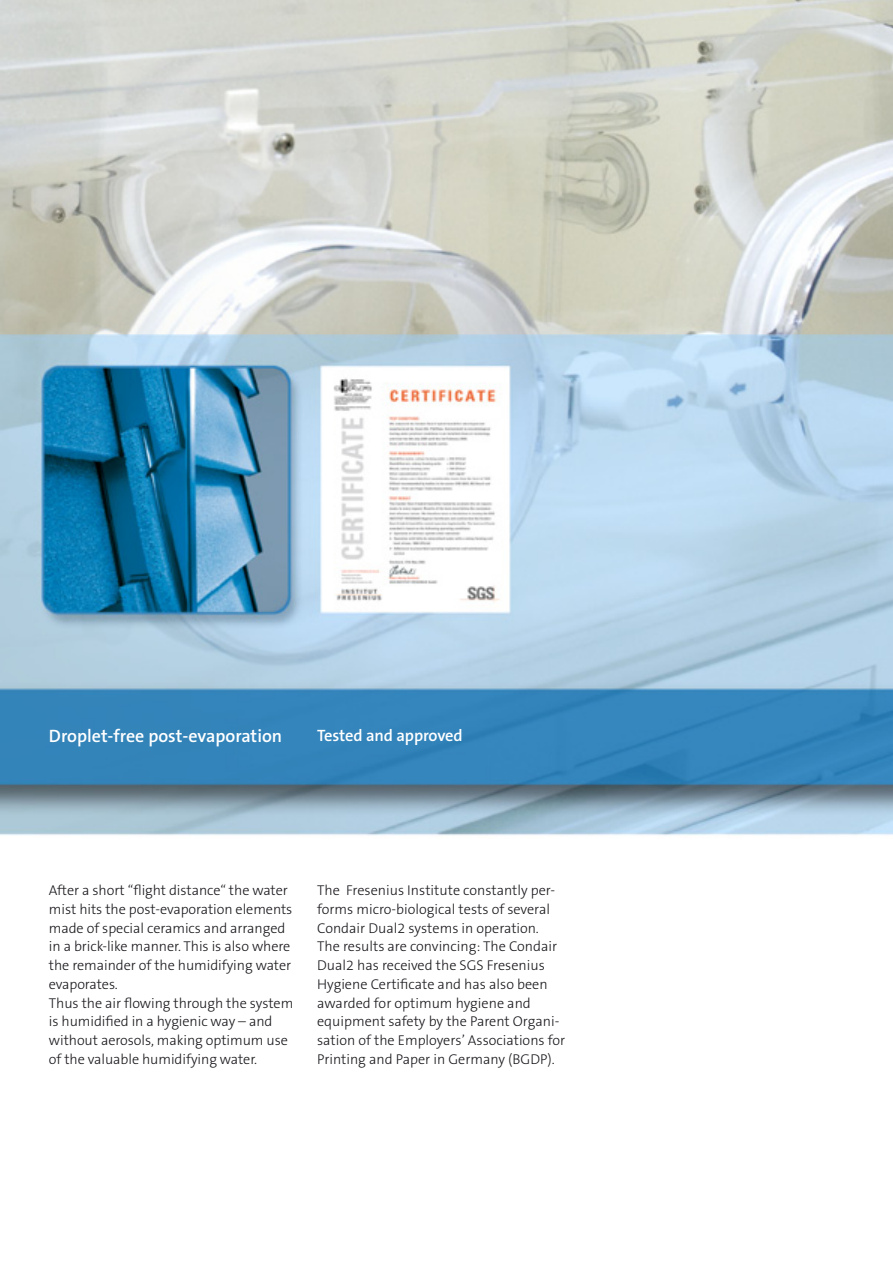
<style>
.page{position:relative;width:893px;height:1263px;background:#fff}
.page>*{position:absolute;margin:0;border:0;box-sizing:border-box;transform-origin:0 0}
.t1{font:600 18px "The Sans B W6";color:#fff}
.t2{font:600 16.5px "The Sans B W6";letter-spacing:-.01em;color:#fff}
.t3{font:300 14.25px/18.8px "The Sans B W3";letter-spacing:-.005em;color:#1a171c}
</style>
<div class="page">
<img style="left:0;top:0;width:893px;height:836px">
<p class="t1" style="left:49px;top:725px;width:235px">Droplet-free post-evaporation</p>
<p class="t2" style="left:317px;top:725px;width:147px">Tested and approved</p>
<p class="t3" style="left:49px;top:881px;width:246px">After a short “flight distance“ the water mist hits the post-evaporation elements made of special ceramics and arranged in a brick-like manner. This is also where the remainder of the humidifying water evaporates.<br>Thus the air flowing through the system is humidified in a hygienic way – and without aerosols, making optimum use of the valuable humidifying water.</p>
<p class="t3" style="left:317px;top:881px;width:250px">The Fresenius Institute constantly per&shy;forms micro-biological tests of several Condair Dual2 systems in operation.<br>The results are convincing: The Condair Dual2 has received the SGS Fresenius Hygiene Certificate and has also been awarded for optimum hygiene and equipment safety by the Parent Organi&shy;sation of the Employers’ Associations for Printing and Paper in Germany (BGDP).</p>
</div>
